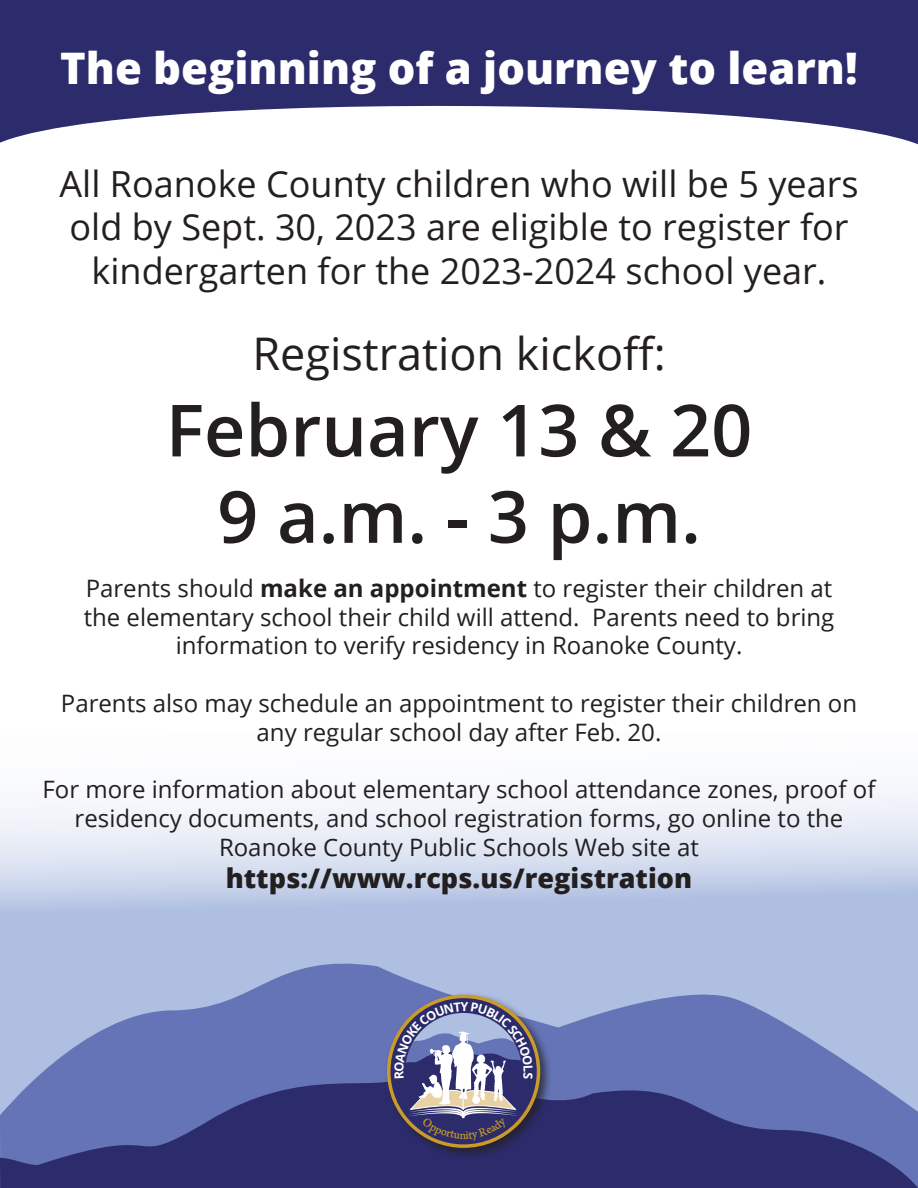
<style>
.page{position:relative;width:918px;height:1188px;background:#fff}
.page>*{position:absolute;margin:0;border:0;box-sizing:border-box;transform-origin:0 0}
.t1{font:600 72px "Open Sans";color:#231f20}
.t2{font:45px "Open Sans";color:#231f20}
.t3{font:800 43.5px "Open Sans";color:#fff}
.t4{font:36px/43.2px "Open Sans";color:#231f20;text-align:center}
.t5{font:800 27px "Open Sans";color:#231f20}
.t6{font:24px/28.8px "Open Sans";color:#231f20;text-align:center}
.s1{font-weight:700}
</style>
<div class="page">
<svg style="left:0;top:951px;width:918px;height:107px;background:#92a2d1"></svg>
<svg style="left:0;top:1058px;width:918px;height:130px;background:#495090"></svg>
<svg style="left:0;top:787px;width:918px;height:159px"></svg>
<svg style="left:0;top:0;width:918px;height:145px;fill:#2c2b6c"></svg>
<div style="left:384px;top:991px;width:169px;height:169px;background:#231f20;opacity:.75"></div>
<svg style="left:387px;top:995px;width:153px;height:153px;background:#6e6e90"></svg>
<p class="t3" style="left:60px;top:35px;width:799px">The beginning of a journey to learn!</p>
<p class="t4" style="left:60px;top:162px;width:801px">All Roanoke County children who will be 5 years old by Sept. 30, 2023 are eligible to register for kindergarten for the 2023-2024 school year.</p>
<p class="t2" style="left:252px;top:323px;width:415px">Registration kickoff:</p>
<p class="t1" style="left:166px;top:381px;width:588px">February 13 &amp; 20</p>
<p class="t1" style="left:217px;top:467px;width:485px">9 a.m. - 3 p.m.</p>
<p class="t6" style="left:84px;top:573px;width:752px">Parents should <span class="s1">make an appointment</span> to register their children at the elementary school their child will attend. Parents need to bring information to verify residency in Roanoke County.</p>
<p class="t6" style="left:61px;top:688px;width:798px">Parents also may schedule an appointment to register their children on any regular school day after Feb. 20.</p>
<p class="t6" style="left:43px;top:775px;width:834px">For more information about elementary school attendance zones, proof of residency documents, and school registration forms, go online to the<br>Roanoke County Public Schools Web site at</p>
<p class="t5" style="left:226px;top:858px;width:468px">https://www.rcps.us/registration</p>
</div>
